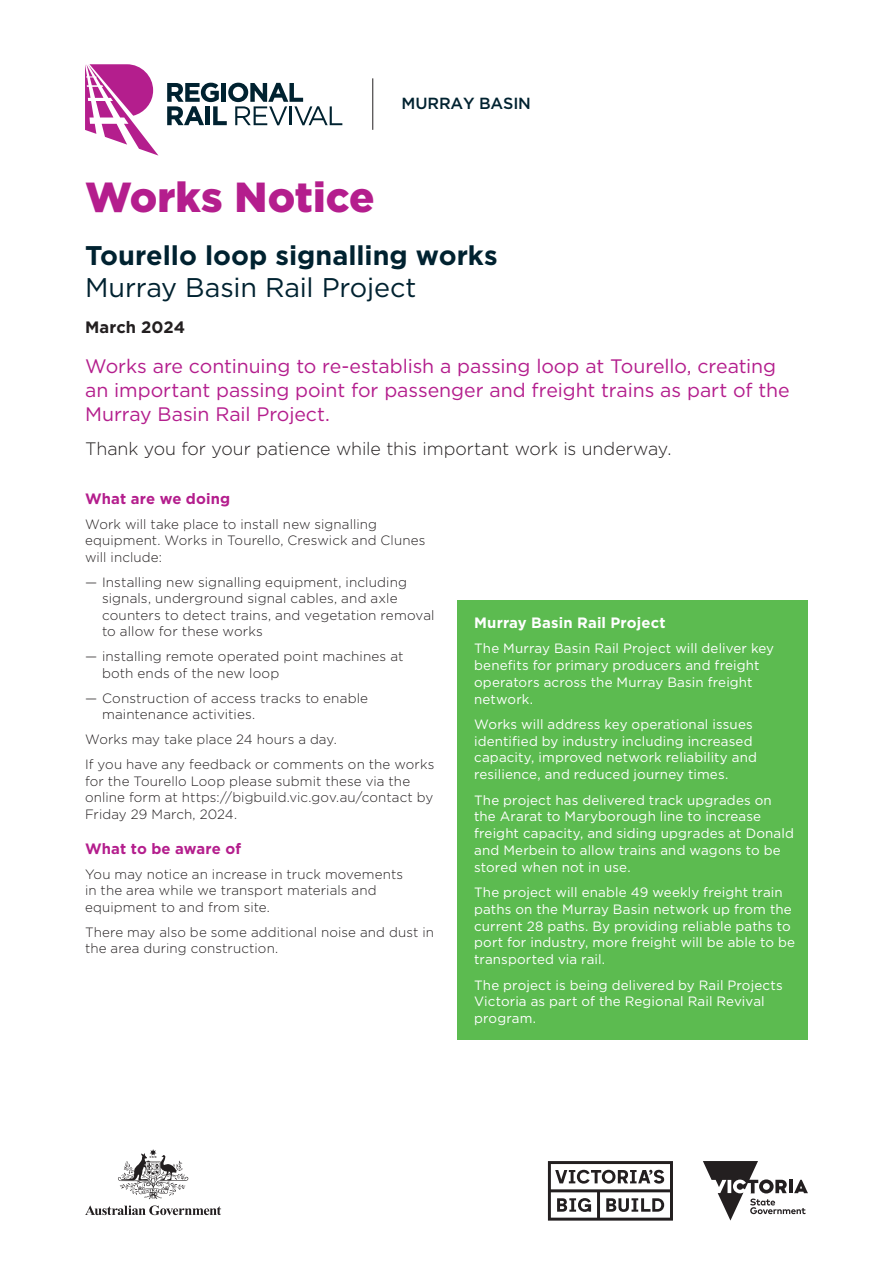
<style>
.page{position:relative;width:893px;height:1263px;background:#fff}
.page>*{position:absolute;margin:0;border:0;box-sizing:border-box;transform-origin:0 0}
.t1{font:900 42px "Gotham";color:#b41e8d}
.t2{font:700 27px/31.5px "Gotham";color:#002230}
.SMALL_INTRO{font:19.5px/24px "Gotham";letter-spacing:-.005em;color:#b41e8d}
.Thankyou_line{font:300 18px "Gotham";letter-spacing:-.005em;color:#231f20}
.DATE{font:700 16.5px "Gotham";letter-spacing:.005em;color:#231f20}
.t3{font:500 16.05px "Gotham";letter-spacing:-.01em;color:#002230}
.BODY_H1{font:700 15px "Gotham";letter-spacing:.01em;color:#b41e8d}
.BODY_H1-2{font:700 15px "Gotham";letter-spacing:.01em;color:#fff}
.BODY_COPY{font:300 13.5px/16.5px "Gotham";letter-spacing:.01em;color:#231f20}
.BODY_COPY-2{font:13.5px/16.8px "Gotham";letter-spacing:.01em;color:#fff}
.s1{font-weight:400}
</style>
<div class="page">
<svg style="left:548px;top:1161px;width:125px;height:59px"></svg>
<svg style="left:703px;top:1161px;width:105px;height:59px"></svg>
<svg style="left:85px;top:1205px;width:136px;height:10px"></svg>
<svg style="left:118px;top:1149px;width:70px;height:50px"></svg>
<div style="left:457px;top:600px;width:351px;height:440px;background:#5cbb50"></div>
<hr style="left:372px;top:78px;width:1px;height:52px;background:#231f20">
<svg style="left:85px;top:64px;width:73px;height:92px"></svg>
<svg style="left:167px;top:83px;width:175px;height:42px"></svg>
<p class="t3" style="left:402px;top:93px;width:131px">MURRAY BASIN</p>
<h1 class="t1" style="left:85px;top:168px;width:291px">Works Notice</h1>
<h3 class="t2" style="left:85px;top:240px;width:414px">Tourello loop signalling works<br><span class="s1">Murray Basin Rail Project</span></h3>
<p class="DATE" style="left:85px;top:316px;width:101px">March 2024</p>
<p class="SMALL_INTRO" style="left:85px;top:354px;width:706px">Works are continuing to re-establish a passing loop at Tourello, creating an important passing point for passenger and freight trains as part of the<br>Murray Basin Rail Project.</p>
<p class="Thankyou_line" style="left:85px;top:437px;width:588px">Thank you for your patience while this important work is underway.</p>
<p class="BODY_H1" style="left:85px;top:488px;width:147px">What are we doing</p>
<p class="BODY_COPY" style="left:85px;top:515px;width:342px">Work will take place to install new signalling equipment. Works in Tourello, Creswick and Clunes will include:</p>
<p class="BODY_COPY" style="left:102px;top:573px;width:334px;text-indent:-17px">— Installing new signalling equipment, including signals, underground signal cables, and axle counters to detect trains, and vegetation removal to allow for these works</p>
<p class="BODY_COPY" style="left:102px;top:648px;width:303px;text-indent:-17px">— installing remote operated point machines at both ends of the new loop</p>
<p class="BODY_COPY" style="left:102px;top:689px;width:268px;text-indent:-17px">— Construction of access tracks to enable maintenance activities.</p>
<p class="BODY_COPY" style="left:85px;top:731px;width:253px">Works may take place 24 hours a day.</p>
<p class="BODY_COPY" style="left:85px;top:756px;width:351px">If you have any feedback or comments on the works for the Tourello Loop please submit these via the online form at https://bigbuild.vic.gov.au/contact by Friday 29 March, 2024.</p>
<p class="BODY_H1" style="left:85px;top:839px;width:158px">What to be aware of</p>
<p class="BODY_COPY" style="left:85px;top:865px;width:320px">You may notice an increase in truck movements in the area while we transport materials and equipment to and from site.</p>
<p class="BODY_COPY" style="left:85px;top:923px;width:351px">There may also be some additional noise and dust in the area during construction.</p>
<p class="BODY_H1-2" style="left:474px;top:612px;width:193px">Murray Basin Rail Project</p>
<p class="BODY_COPY-2" style="left:474px;top:640px;width:301px">The Murray Basin Rail Project will deliver key benefits for primary producers and freight operators across the Murray Basin freight network.</p>
<p class="BODY_COPY-2" style="left:474px;top:715px;width:284px">Works will address key operational issues identified by industry including increased capacity, improved network reliability and resilience, and reduced journey times.</p>
<p class="BODY_COPY-2" style="left:474px;top:791px;width:321px">The project has delivered track upgrades on the Ararat to Maryborough line to increase freight capacity, and siding upgrades at Donald and Merbein to allow trains and wagons to be stored when not in use.</p>
<p class="BODY_COPY-2" style="left:474px;top:883px;width:322px">The project will enable 49 weekly freight train paths on the Murray Basin network up from the current 28 paths. By providing reliable paths to port for industry, more freight will be able to be transported via rail.</p>
<p class="BODY_COPY-2" style="left:474px;top:976px;width:310px">The project is being delivered by Rail Projects<br>Victoria as part of the Regional Rail Revival program.</p>
</div>
